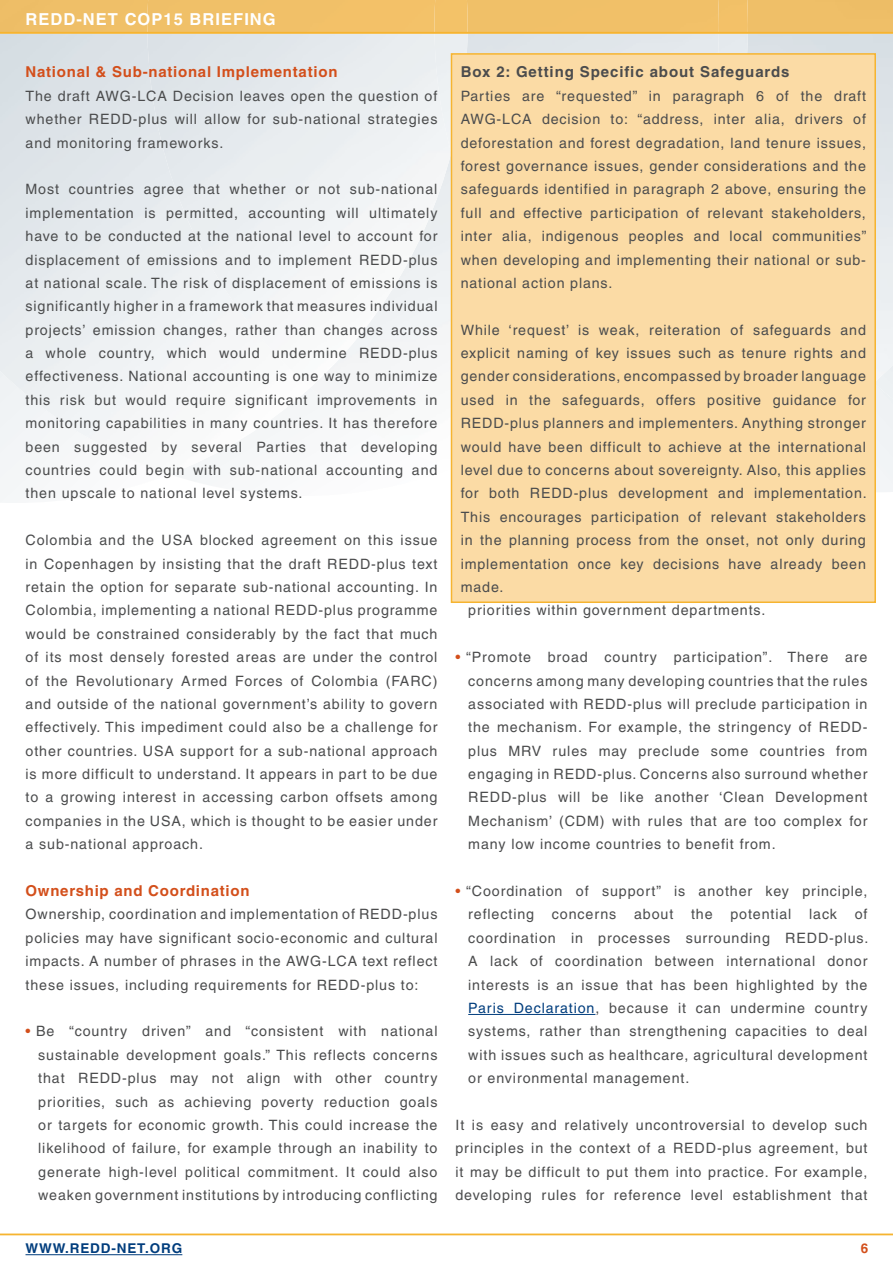
<style>
.page{position:relative;width:893px;height:1263px;background:#fff}
.page>*{position:absolute;margin:0;border:0;box-sizing:border-box;transform-origin:0 0}
.Issue{font:700 16.5px "Helvetica";letter-spacing:.065em;color:#fff}
.Subheader{font:700 15px "Helvetica";letter-spacing:.05em;color:#d34f1b}
.box_text_heading{font:700 15px "Helvetica";letter-spacing:.06em;color:#4b4c4d}
.Body_Text{font:14.25px/23.4px "Helvetica";letter-spacing:.065em;color:#4b4c4d;text-align:justify}
.Bullets{font:14.25px/23.4px "Helvetica";letter-spacing:.065em;color:#4b4c4d;text-align:justify}
.box_text{font:14.25px/23.4px "Helvetica";letter-spacing:.06em;color:#4b4c4d;text-align:justify}
.More_info{font:700 13.5px "Helvetica";letter-spacing:.065em;color:#013d7d}
.More_info-2{font:700 13.5px "Helvetica";color:#d34f1b}
.s1{color:#d34f1b}
.s2{color:#013d7d}
</style>
<div class="page">
<svg style="left:0;top:371px;width:893px;height:132px"></svg>
<img style="left:0;top:34px;width:310px;height:440px">
<img style="left:147px;top:34px;width:304px;height:354px">
<div style="left:434px;top:34px;width:34px;height:119px;background:#edf1f3"></div>
<div style="left:0;top:0;width:893px;height:32px;background:#f0c068"></div>
<hr style="left:0;top:1233px;width:893px;height:2px;background:#f6b430">
<hr style="left:0;top:32px;width:893px;height:2px;background:#f6b430">
<hr style="left:26px;top:1254px;width:156px;height:1px;background:#013d7d">
<hr style="left:468px;top:1014px;width:127px;height:1px;background:#013d7d">
<div style="left:451px;top:54px;width:424px;height:548px;background:#fbdba5"></div>
<div style="left:451px;top:53px;width:425px;height:550px;border:2px solid #f6b430"></div>
<p class="Issue" style="left:26px;top:9px;width:113px">REDD-net cop</p>
<p class="Issue" style="left:164px;top:9px;width:114px">15 briefing</p>
<p class="Subheader" style="left:26px;top:63px;width:313px">National &amp; Sub-national Implementation</p>
<p class="Body_Text" style="left:26px;top:84px;width:413px">The draft AWG-LCA Decision leaves open the question of whether REDD-plus will allow for sub-national strategies and monitoring frameworks.</p>
<p class="Body_Text" style="left:26px;top:178px;width:413px">Most countries agree that whether or not sub-national implementation is permitted, accounting will ultimately have to be conducted at the national level to account for displacement of emissions and to implement REDD-plus at national scale. The risk of displacement of emissions is significantly higher in a framework that measures individual projects’ emission changes, rather than changes across a whole country, which would undermine REDD-plus effectiveness. National accounting is one way to minimize this risk but would require significant improvements in monitoring capabilities in many countries. It has therefore been suggested by several Parties that developing countries could begin with sub-national accounting and then upscale to national level systems.</p>
<p class="Body_Text" style="left:26px;top:528px;width:413px">Colombia and the USA blocked agreement on this issue in Copenhagen by insisting that the draft REDD-plus text retain the option for separate sub-national accounting. In Colombia, implementing a national REDD-plus programme would be constrained considerably by the fact that much of its most densely forested areas are under the control of the Revolutionary Armed Forces of Colombia (FARC) and outside of the national government’s ability to govern effectively. This impediment could also be a challenge for other countries. USA support for a sub-national approach is more difficult to understand. It appears in part to be due to a growing interest in accessing carbon offsets among companies in the USA, which is thought to be easier under a sub-national approach.</p>
<p class="Subheader" style="left:26px;top:881px;width:226px">Ownership and Coordination</p>
<p class="Body_Text" style="left:26px;top:903px;width:413px">Ownership, coordination and implementation of REDD-plus policies may have significant socio-economic and cultural impacts. A number of phrases in the AWG-LCA text reflect these issues, including requirements for REDD-plus to:</p>
<p class="Bullets" style="left:38px;top:1019px;width:401px;text-indent:-13px"><span class="s1">•</span> Be “country driven” and “consistent with national sustainable development goals.” This reflects concerns that REDD-plus may not align with other country priorities, such as achieving poverty reduction goals or targets for economic growth. This could increase the likelihood of failure, for example through an inability to generate high-level political commitment. It could also weaken government institutions by introducing conflicting</p>
<p class="box_text_heading" style="left:461px;top:63px;width:330px">Box 2: Getting Specific about Safeguards</p>
<p class="box_text" style="left:461px;top:84px;width:407px">Parties are “requested” in paragraph 6 of the draft AWG-LCA decision to: “address, inter alia, drivers of deforestation and forest degradation, land tenure issues, forest governance issues, gender considerations and the safeguards identified in paragraph 2 above, ensuring the full and effective participation of relevant stakeholders, inter alia, indigenous peoples and local communities” when developing and implementing their national or sub&shy;national action plans.</p>
<p class="box_text" style="left:461px;top:318px;width:408px">While ‘request’ is weak, reiteration of safeguards and explicit naming of key issues such as tenure rights and gender considerations, encompassed by broader language used in the safeguards, offers positive guidance for REDD-plus planners and implementers. Anything stronger would have been difficult to achieve at the international level due to concerns about sovereignty. Also, this applies for both REDD-plus development and implementation.<br>This encourages participation of relevant stakeholders in the planning process from the onset, not only during implementation once key decisions have already been made.</p>
<p class="Bullets" style="left:468px;top:599px;width:299px">priorities within government departments.</p>
<p class="Bullets" style="left:468px;top:645px;width:401px;text-indent:-13px"><span class="s1">•</span> “Promote broad country participation”. There are concerns among many developing countries that the rules associated with REDD-plus will preclude participation in the mechanism. For example, the stringency of REDD&shy;plus MRV rules may preclude some countries from engaging in REDD-plus. Concerns also surround whether REDD-plus will be like another ‘Clean Development Mechanism’ (CDM) with rules that are too complex for many low income countries to benefit from.</p>
<p class="Bullets" style="left:468px;top:879px;width:402px;text-indent:-13px"><span class="s1">•</span> “Coordination of support” is another key principle, reflecting concerns about the potential lack of coordination in processes surrounding REDD-plus.<br>A lack of coordination between international donor interests is an issue that has been highlighted by the <span class="s2">Paris Declaration</span>, because it can undermine country systems, rather than strengthening capacities to deal with issues such as healthcare, agricultural development or environmental management.</p>
<p class="Body_Text" style="left:455px;top:1113px;width:413px">It is easy and relatively uncontroversial to develop such principles in the context of a REDD-plus agreement, but it may be difficult to put them into practice. For example, developing rules for reference level establishment that</p>
<p class="More_info" style="left:26px;top:1240px;width:66px">www.redd</p>
<p class="More_info" style="left:111px;top:1240px;width:72px">-net.org</p>
<p class="More_info-2" style="left:861px;top:1240px;width:9px">6</p>
</div>
